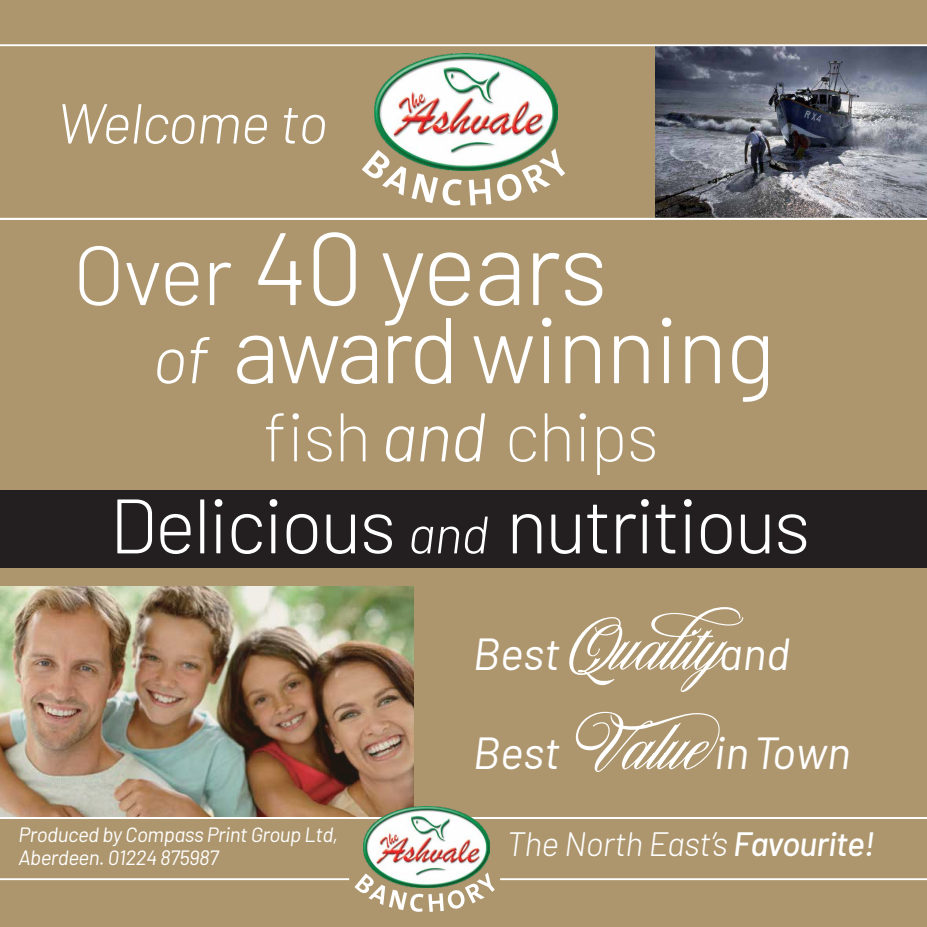
<style>
.page{position:relative;width:927px;height:927px;background:#ad966d}
.page>*{position:absolute;margin:0;border:0;box-sizing:border-box;transform-origin:0 0}
.t1{font:300 102.69px "Barlow";letter-spacing:-.02em;color:#fff}
.t2{font:300 93.12px "Barlow";letter-spacing:-.015em;color:#fff}
.t3{font:300 77px "Barlow";letter-spacing:-.03em;color:#fff}
.t4{font:200 68.69px "Barlow";letter-spacing:-.02em;color:#fff}
.t5{font:italic 300 56.25px "Barlow";letter-spacing:-.015em;color:#fff}
.t6{font:italic 44.88px "Barlow";color:#fff}
.t7{font:italic 300 33.75px "Barlow";letter-spacing:-.02em;color:#fff}
.t8{font:italic 20.62px/22.5px "Barlow";letter-spacing:-.02em;color:#fff}
.s1{font-size:83.56px}
.s2{font-style:italic;font-size:66.06px}
.s3{font-weight:300;font-style:italic}
.s4{font-style:italic;font-size:52.62px}
.s5{font-weight:500}
</style>
<div class="page">
<svg style="left:354px;top:877px;width:141px;height:35px"></svg>
<img style="left:0;top:586px;width:413px;height:231px">
<div style="left:0;top:489px;width:927px;height:78px;background:#231f20"></div>
<svg style="left:569px;top:607px;width:174px;height:85px"></svg>
<svg style="left:576px;top:712px;width:144px;height:60px"></svg>
<img style="left:374px;top:53px;width:183px;height:117px">
<svg style="left:362px;top:150px;width:100px;height:55px"></svg>
<svg style="left:469px;top:148px;width:96px;height:57px"></svg>
<img style="left:656px;top:46px;width:271px;height:172px">
<hr style="left:0;top:878px;width:349px;height:2px;background:#fff">
<hr style="left:500px;top:878px;width:427px;height:2px;background:#fff">
<hr style="left:0;top:44px;width:927px;height:2px;background:#fff">
<hr style="left:0;top:218px;width:927px;height:2px;background:#fff">
<hr style="left:0;top:817px;width:927px;height:2px;background:#fff">
<img style="left:363px;top:806px;width:126px;height:81px">
<h3 class="t5" style="left:57px;top:83px;width:272px">Welcome to</h3>
<h1 class="t1" style="left:73px;top:194px;width:536px"><span class="s1">Over</span> 40 years</h1>
<h2 class="t2" style="left:152px;top:283px;width:624px"><span class="s2">of</span> award winning</h2>
<h3 class="t4" style="left:263px;top:387px;width:397px">fish <span class="s3">and</span> chips</h3>
<h3 class="t3" style="left:109px;top:470px;width:702px">Delicious <span class="s4">and</span> nutritious</h3>
<h3 class="t6" style="left:473px;top:621px;width:89px">Best</h3>
<h3 class="t6" style="left:719px;top:621px;width:72px">and</h3>
<h3 class="t6" style="left:473px;top:720px;width:89px">Best</h3>
<h3 class="t6" style="left:714px;top:720px;width:138px">inTown</h3>
<p class="t8" style="left:18px;top:821px;width:321px">Produced by Compass Print Group Ltd,<br>Aberdeen. 01224 875987</p>
<h3 class="t7" style="left:506px;top:819px;width:369px">The North East’s <span class="s5">Favourite!</span></h3>
</div>
